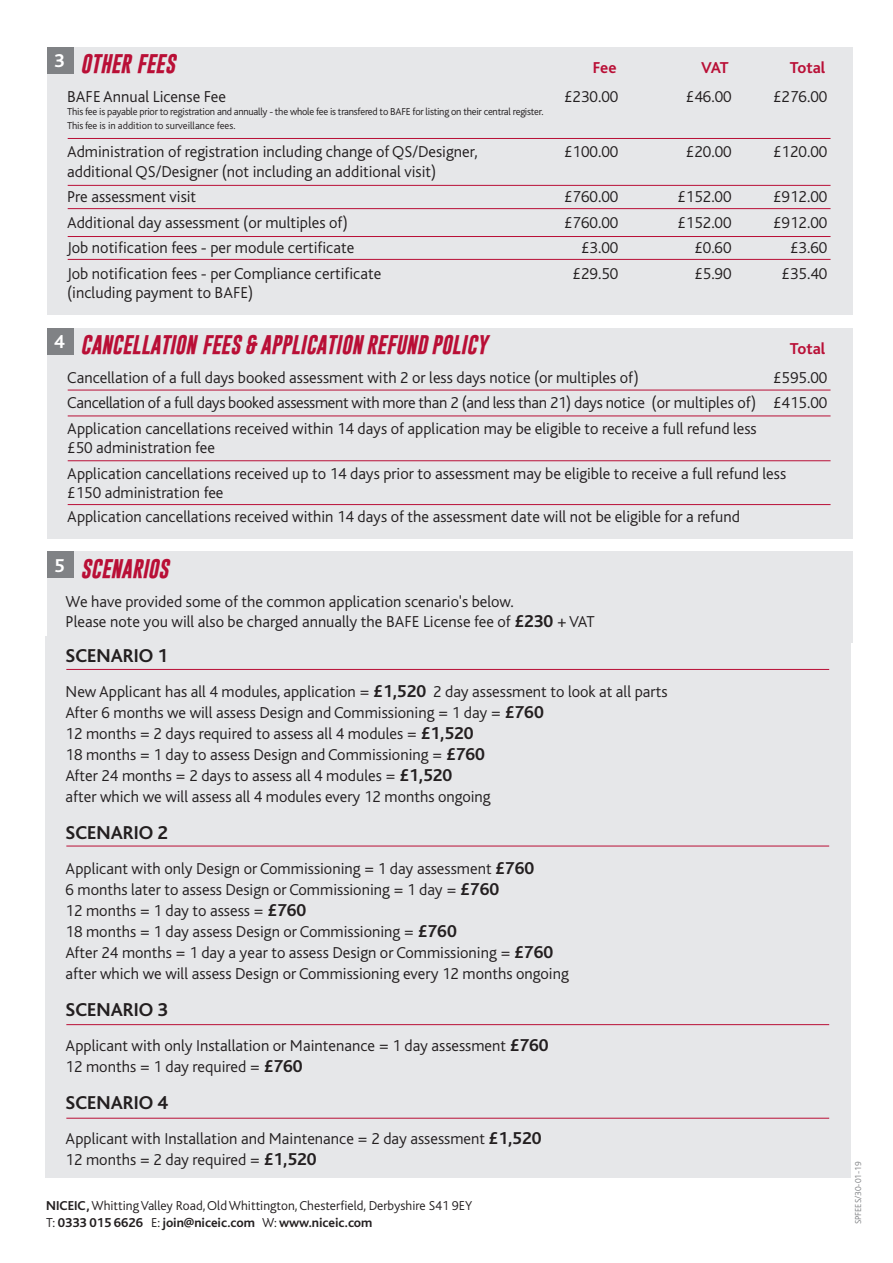
<style>
.page{position:relative;width:893px;height:1263px;background:#fff}
.page>*{position:absolute;margin:0;border:0;box-sizing:border-box;transform-origin:0 0}
.t1{font:italic 700 19.5px "Gobold";color:#b90f36}
.t2{font:700 19.5px "Bliss";color:#231f20}
.t3{font:300 16.5px/21px "Bliss";color:#231f20}
.t4{font:700 16.5px "Bliss";color:#b90f36}
.t5{font:300 13.5px/16.5px "Bliss";color:#231f20}
.t6{font:300 10.5px/13.5px "Bliss";letter-spacing:-.02em;color:#231f20}
.t7{font:300 9px "Bliss";color:#808285}
.s1{font-weight:700;font-size:18px}
.s2{font-weight:700}
</style>
<div class="page">
<div style="left:45px;top:636px;width:805px;height:542px;background:#e6e7e9"></div>
<div style="left:47px;top:47px;width:806px;height:268px;background:#e6e7e9"></div>
<div style="left:47px;top:47px;width:26px;height:26px;background:#808285"></div>
<hr style="left:68px;top:185px;width:762px;height:1px;background:#b90f36">
<hr style="left:68px;top:138px;width:762px;height:1px;background:#b90f36">
<div style="left:47px;top:328px;width:806px;height:211px;background:#e6e7e9"></div>
<div style="left:47px;top:328px;width:26px;height:26px;background:#808285"></div>
<div style="left:47px;top:551px;width:806px;height:92px;background:#e6e7e9"></div>
<div style="left:47px;top:552px;width:26px;height:26px;background:#808285"></div>
<hr style="left:68px;top:390px;width:762px;height:1px;background:#b90f36">
<hr style="left:68px;top:416px;width:762px;height:1px;background:#b90f36">
<hr style="left:68px;top:460px;width:762px;height:1px;background:#b90f36">
<hr style="left:68px;top:504px;width:762px;height:1px;background:#b90f36">
<hr style="left:68px;top:236px;width:762px;height:1px;background:#b90f36">
<hr style="left:68px;top:208px;width:762px;height:1px;background:#b90f36">
<hr style="left:68px;top:259px;width:762px;height:1px;background:#b90f36">
<hr style="left:66px;top:669px;width:763px;height:1px;background:#b90f36">
<hr style="left:66px;top:846px;width:763px;height:1px;background:#b90f36">
<hr style="left:66px;top:1024px;width:763px;height:1px;background:#b90f36">
<hr style="left:66px;top:1118px;width:763px;height:1px;background:#b90f36">
<p class="t1" style="left:54px;top:55px;width:122px"><sup>3</sup> OTHER FEES</p>
<p class="t4" style="left:593px;top:61px;width:25px">Fee</p>
<p class="t4" style="left:701px;top:61px;width:29px">VAT</p>
<p class="t4" style="left:790px;top:61px;width:37px">Total</p>
<p class="t3" style="left:67px;top:87px;width:160px">BAFE Annual License Fee</p>
<p class="t3" style="left:564px;top:87px;width:56px">£230.00</p>
<p class="t3" style="left:686px;top:87px;width:47px">£46.00</p>
<p class="t3" style="left:773px;top:87px;width:56px">£276.00</p>
<p class="t6" style="left:67px;top:106px;width:478px">This fee is payable prior to registration and annually - the whole fee is transfered to BAFE for listing on their central register.<br>This fee is in addition to surveillance fees.</p>
<p class="t3" style="left:67px;top:143px;width:412px">Administration of registration including change of QS/Designer,</p>
<p class="t3" style="left:564px;top:143px;width:56px">£100.00</p>
<p class="t3" style="left:686px;top:143px;width:47px">£20.00</p>
<p class="t3" style="left:773px;top:143px;width:56px">£120.00</p>
<p class="t3" style="left:67px;top:160px;width:371px;line-height:25.5px">additional QS/Designer (not including an additional visit)<br>Pre assessment visit</p>
<p class="t3" style="left:564px;top:188px;width:56px">£760.00</p>
<p class="t3" style="left:677px;top:188px;width:56px">£152.00</p>
<p class="t3" style="left:773px;top:188px;width:56px">£912.00</p>
<p class="t3" style="left:67px;top:213px;width:282px">Additional day assessment (or multiples of)</p>
<p class="t3" style="left:564px;top:213px;width:56px">£760.00</p>
<p class="t3" style="left:677px;top:213px;width:56px">£152.00</p>
<p class="t3" style="left:773px;top:213px;width:56px">£912.00</p>
<p class="t3" style="left:67px;top:239px;width:289px">Job notification fees - per module certificate</p>
<p class="t3" style="left:581px;top:239px;width:39px">£3.00</p>
<p class="t3" style="left:694px;top:239px;width:39px">£0.60</p>
<p class="t3" style="left:790px;top:239px;width:39px">£3.60</p>
<p class="t3" style="left:67px;top:264px;width:316px">Job notification fees - per Compliance certificate</p>
<p class="t3" style="left:573px;top:264px;width:47px">£29.50</p>
<p class="t3" style="left:694px;top:264px;width:39px">£5.90</p>
<p class="t3" style="left:782px;top:264px;width:47px">£35.40</p>
<p class="t3" style="left:67px;top:284px;width:188px">(including payment to BAFE)</p>
<p class="t1" style="left:54px;top:336px;width:435px"><sup>4</sup> CANCELLATION FEES &amp; APPLICATION REFUND POLICY</p>
<p class="t4" style="left:790px;top:342px;width:37px">Total</p>
<p class="t3" style="left:67px;top:368px;width:573px">Cancellation of a full days booked assessment with 2 or less days notice (or multiples of)</p>
<p class="t3" style="left:67px;top:366px;width:762px;line-height:25.5px;text-align:justify;text-indent:706px">£595.00<br>Cancellation of a full days booked assessment with more than 2 (and less than 21) days notice (or multiples of) £415.00<br>Application cancellations received within 14 days of application may be eligible to receive a full refund less</p>
<p class="t3" style="left:67px;top:437px;width:720px;line-height:25.5px">£50 administration fee<br>Application cancellations received up to 14 days prior to assessment may be eligible to receive a full refund less</p>
<p class="t3" style="left:67px;top:482px;width:674px;line-height:24px">£150 administration fee<br>Application cancellations received within 14 days of the assessment date will not be eligible for a refund</p>
<p class="t1" style="left:54px;top:560px;width:116px"><sup>5</sup> SCENARIOS</p>
<p class="t3" style="left:66px;top:593px;width:531px;line-height:19.5px">We have provided some of the common application scenario's below.<br>Please note you will also be charged annually the BAFE License fee of <span class="s1">£230</span> + VAT</p>
<p class="t2" style="left:66px;top:648px;width:104px">SCENARIO 1</p>
<p class="t3" style="left:66px;top:683px;width:604px">New Applicant has all 4 modules, application = <span class="s1">£1,520</span> 2 day assessment to look at all parts After 6 months we will assess Design and Commissioning = 1 day = <span class="s1">£760<br></span>12 months = 2 days required to assess all 4 modules = <span class="s1">£1,520<br></span>18 months = 1 day to assess Design and Commissioning = <span class="s1">£760<br></span>After 24 months = 2 days to assess all 4 modules = <span class="s1">£1,520<br></span>after which we will assess all 4 modules every 12 months ongoing</p>
<p class="t2" style="left:66px;top:825px;width:104px">SCENARIO 2</p>
<p class="t3" style="left:66px;top:860px;width:505px">Applicant with only Design or Commissioning = 1 day assessment <span class="s1">£760<br></span>6 months later to assess Design or Commissioning = 1 day = <span class="s1">£760<br></span>12 months = 1 day to assess = <span class="s1">£760<br></span>18 months = 1 day assess Design or Commissioning = <span class="s1">£760<br></span>After 24 months = 1 day a year to assess Design or Commissioning = <span class="s1">£760 </span>after which we will assess Design or Commissioning every 12 months ongoing</p>
<p class="t2" style="left:66px;top:1002px;width:104px">SCENARIO 3</p>
<p class="t3" style="left:66px;top:1037px;width:485px">Applicant with only Installation or Maintenance = 1 day assessment <span class="s1">£760<br></span>12 months = 1 day required = <span class="s1">£760</span></p>
<p class="t2" style="left:66px;top:1095px;width:104px">SCENARIO 4</p>
<p class="t3" style="left:66px;top:1130px;width:477px">Applicant with Installation and Maintenance = 2 day assessment <span class="s1">£1,520<br></span>12 months = 2 day required = <span class="s1">£1,520</span></p>
<p class="t5" style="left:46px;top:1199px;width:428px"><span class="s2">NICEIC,</span>Whitting Valley Road, Old Whittington, Chesterfield, Derbyshire S41 9EY<br>T: <span class="s2">0333 015 6626</span> E: <span class="s2">join@niceic.com</span> W: <span class="s2">www.niceic.com</span></p>
<p class="t7" style="left:855px;top:1224px;width:64px;rotate:-90deg">SPFEES/30-01-19</p>
</div>
